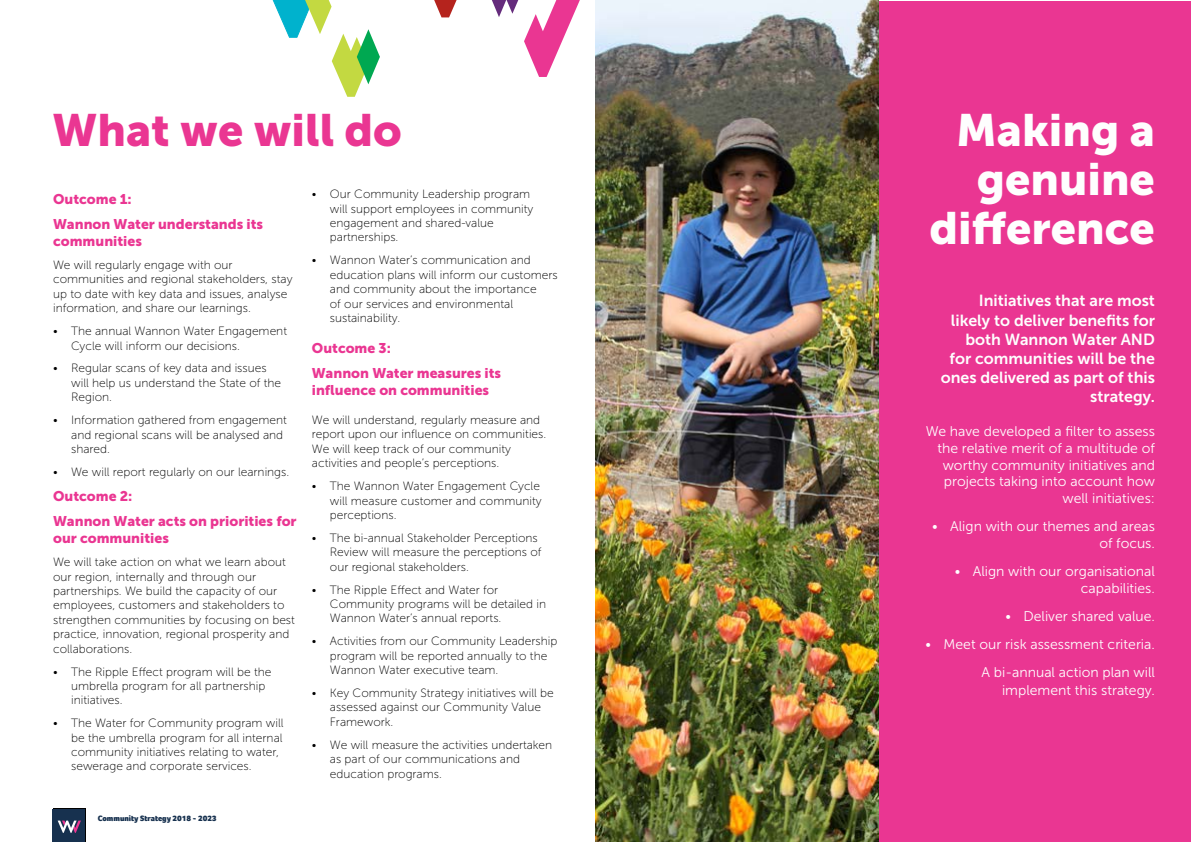
<style>
.page{position:relative;width:1191px;height:842px;background:#fff}
.page>*{position:absolute;margin:0;border:0;box-sizing:border-box;transform-origin:0 0}
.t1{font:45px/49px "Museo Sans 900";color:#fefefe;text-align:right}
.t2{font:45px "Museo Sans 900";color:#ea3692}
.t3{font:16px/19.2px "Museo Sans 700";color:#fefefe;text-align:right}
.t4{font:14px/16.8px "Museo Sans 300";color:#fefefe;text-align:right}
.t5{font:14px/25.3px "Museo Sans 900";color:#ea3692}
.t6{font:12px/14.4px "Museo Sans 100";color:#000}
.t7{font:900 8px "Foco";color:#17314f}
</style>
<div class="page">
<div style="left:857px;top:1px;width:333px;height:840px;background:#ea3692"></div>
<img style="left:595px;top:0;width:283px;height:842px">
<div style="left:53px;top:809px;width:33px;height:33px;background:#000"></div>
<div style="left:53px;top:809px;width:32px;height:33px;background:#17314f"></div>
<svg style="left:58px;top:820px;width:23px;height:13px"></svg>
<svg style="left:524px;top:0;width:56px;height:77px"></svg>
<svg style="left:492px;top:0;width:26px;height:17px"></svg>
<svg style="left:434px;top:0;width:22px;height:17px"></svg>
<svg style="left:272px;top:0;width:108px;height:97px"></svg>
<h1 class="t2" style="left:53px;top:104px;width:351px">What we will do</h1>
<p class="t5" style="left:53px;top:186px;width:211px">Outcome 1:<br>Wannon Water understands its</p>
<p class="t5" style="left:53px;top:229px;width:90px">communities</p>
<p class="t6" style="left:53px;top:258px;width:241px">We will regularly engage with our communities and regional stakeholders, stay up to date with key data and issues, analyse information, and share our learnings.</p>
<p class="t6" style="left:71px;top:324px;width:217px;text-indent:-18px">• The annual Wannon Water Engagement<br>Cycle will inform our decisions.</p>
<p class="t6" style="left:71px;top:361px;width:211px;text-indent:-18px">• Regular scans of key data and issues will help us understand the State of the<br>Region.</p>
<p class="t6" style="left:71px;top:413px;width:217px;text-indent:-18px">• Information gathered from engagement and regional scans will be analysed and shared.</p>
<p class="t6" style="left:53px;top:465px;width:238px">• We will report regularly on our learnings.</p>
<p class="t5" style="left:53px;top:484px;width:245px">Outcome 2:<br>Wannon Water acts on priorities for</p>
<p class="t5" style="left:53px;top:526px;width:117px">our communities</p>
<p class="t6" style="left:53px;top:555px;width:243px">We will take action on what we learn about our region, internally and through our partnerships. We build the capacity of our employees, customers and stakeholders to strengthen communities by focusing on best practice, innovation, regional prosperity and collaborations.</p>
<p class="t6" style="left:71px;top:664px;width:202px;text-indent:-18px">• The Ripple Effect program will be the umbrella program for all partnership initiatives.</p>
<p class="t6" style="left:71px;top:716px;width:214px;text-indent:-18px">• The Water for Community program will be the umbrella program for all internal community initiatives relating to water, sewerage and corporate services.</p>
<p class="t7" style="left:98px;top:813px;width:121px">Community Strategy 2018 - 2023</p>
<p class="t6" style="left:330px;top:187px;width:205px;text-indent:-18px">• Our Community Leadership program will support employees in community engagement and shared-value partnerships.</p>
<p class="t6" style="left:330px;top:253px;width:229px;text-indent:-18px">• Wannon Water’s communication and education plans will inform our customers and community about the importance<br>of our services and environmental sustainability.</p>
<p class="t5" style="left:312px;top:335px;width:191px">Outcome 3:<br>Wannon Water measures its</p>
<p class="t5" style="left:312px;top:378px;width:179px">influence on communities</p>
<p class="t6" style="left:312px;top:413px;width:236px">We will understand, regularly measure and report upon our influence on communities.<br>We will keep track of our community activities and people’s perceptions.</p>
<p class="t6" style="left:330px;top:479px;width:213px;text-indent:-18px">• The Wannon Water Engagement Cycle will measure customer and community perceptions.</p>
<p class="t6" style="left:330px;top:531px;width:213px;text-indent:-18px">• The bi-annual Stakeholder Perceptions<br>Review will measure the perceptions of our regional stakeholders.</p>
<p class="t6" style="left:330px;top:582px;width:218px;text-indent:-18px">• The Ripple Effect and Water for<br>Community programs will be detailed in<br>Wannon Water’s annual reports.</p>
<p class="t6" style="left:330px;top:634px;width:229px;text-indent:-18px">• Activities from our Community Leadership program will be reported annually to the<br>Wannon Water executive team.</p>
<p class="t6" style="left:330px;top:686px;width:225px;text-indent:-18px">• Key Community Strategy initiatives will be assessed against our Community Value<br>Framework.</p>
<p class="t6" style="left:330px;top:737px;width:224px;text-indent:-18px">• We will measure the activities undertaken as part of our communications and education programs.</p>
<h1 class="t1" style="left:929px;top:105px;width:227px">Making a genuine difference</h1>
<h2 class="t3" style="left:940px;top:291px;width:216px">Initiatives that are most likely to deliver benefits for both Wannon Water AND for communities will be the ones delivered as part of this strategy.</h2>
<p class="t4" style="left:925px;top:423px;width:231px">We have developed a filter to assess the relative merit of a multitude of worthy community initiatives and projects taking into account how well initiatives:</p>
<p class="t4" style="left:932px;top:518px;width:224px">• Align with our themes and areas of focus.</p>
<p class="t4" style="left:954px;top:563px;width:202px">• Align with our organisational capabilities.</p>
<p class="t4" style="left:1005px;top:608px;width:151px">• Deliver shared value.</p>
<p class="t4" style="left:925px;top:630px;width:231px;line-height:28.1px">• Meet our risk assessment criteria.<br>A bi-annual action plan will</p>
<p class="t4" style="left:1002px;top:682px;width:154px">implement this strategy.</p>
</div>
